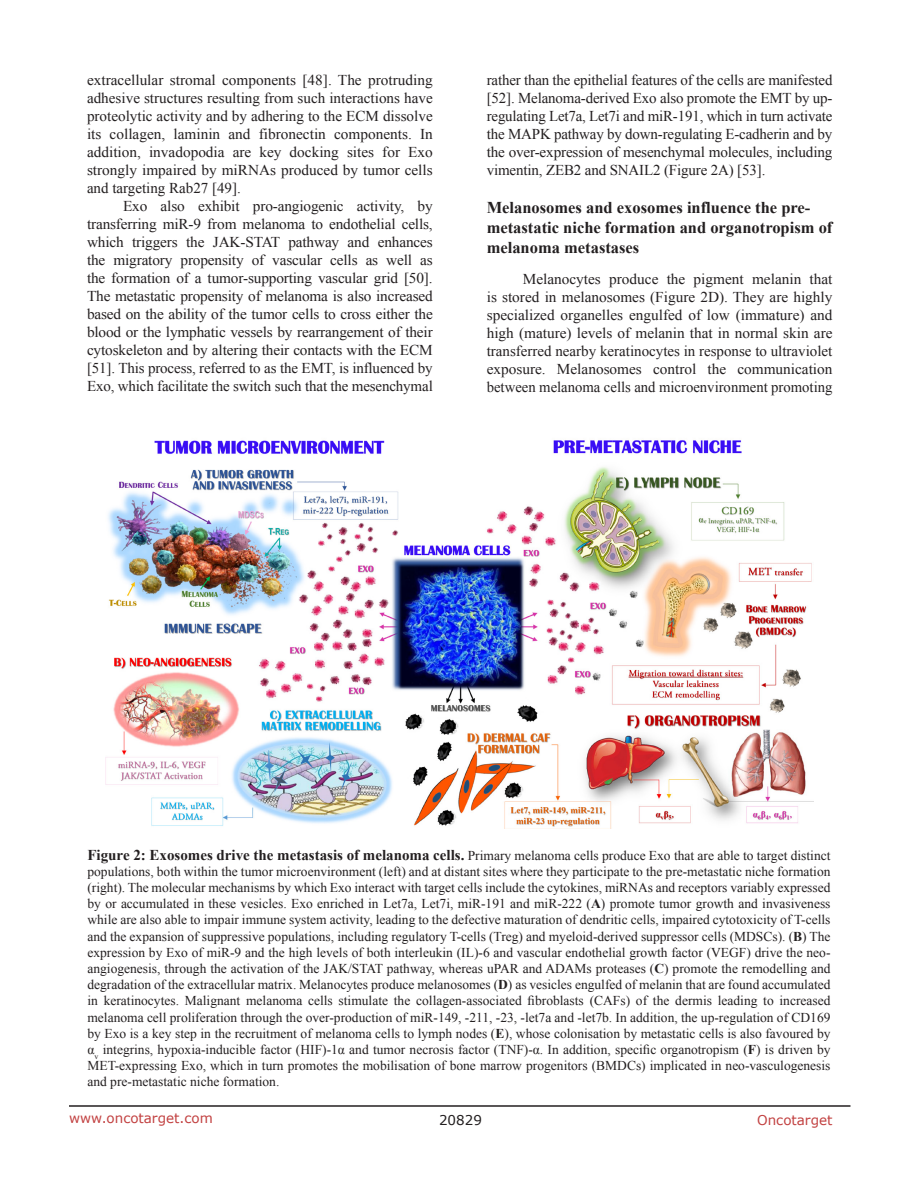
<style>
.page{position:relative;width:918px;height:1188px;background:#fff}
.page>*{position:absolute;margin:0;border:0;box-sizing:border-box;transform-origin:0 0}
.sub_heading_1{font:700 16.5px/19.8px "Times New Roman";color:#231f20}
.BodyText{font:15px/18px "Times New Roman";letter-spacing:-.01em;color:#231f20;text-align:justify}
.Figuretrx{font:13.5px/16.2px "Times New Roman";color:#231f20;text-align:justify}
.t1{font:13.5px "Verdana";color:#c24141}
.t2{font:13.5px "Verdana";color:#231f20}
.s1{font-weight:700;font-size:15px}
.s2{font-weight:700}
</style>
<div class="page">
<hr style="left:69px;top:1105px;width:781px;height:2px;background:#231f20">
<img style="left:106px;top:440px;width:708px;height:388px">
<p class="BodyText" style="left:87px;top:71px;width:347px">extracellular stromal components [48]. The protruding adhesive structures resulting from such interactions have proteolytic activity and by adhering to the ECM dissolve its collagen, laminin and fibronectin components. In addition, invadopodia are key docking sites for Exo strongly impaired by miRNAs produced by tumor cells and targeting Rab27 [49].</p>
<p class="BodyText" style="left:87px;top:197px;width:347px;text-indent:36px">Exo also exhibit pro-angiogenic activity, by transferring miR-9 from melanoma to endothelial cells, which triggers the JAK-STAT pathway and enhances the migratory propensity of vascular cells as well as the formation of a tumor-supporting vascular grid [50].<br>The metastatic propensity of melanoma is also increased based on the ability of the tumor cells to cross either the blood or the lymphatic vessels by rearrangement of their cytoskeleton and by altering their contacts with the ECM [51]. This process, referred to as the EMT, is influenced by Exo, which facilitate the switch such that the mesenchymal</p>
<p class="BodyText" style="left:487px;top:71px;width:347px">rather than the epithelial features of the cells are manifested [52]. Melanoma-derived Exo also promote the EMT by up&shy;regulating Let7a, Let7i and miR-191, which in turn activate the MAPK pathway by down-regulating E-cadherin and by the over-expression of mesenchymal molecules, including vimentin, ZEB2 and SNAIL2 (Figure 2A) [53].</p>
<p class="sub_heading_1" style="left:487px;top:197px;width:347px">Melanosomes and exosomes influence the pre&shy;metastatic niche formation and organotropism of melanoma metastases</p>
<p class="BodyText" style="left:487px;top:270px;width:347px;text-indent:36px">Melanocytes produce the pigment melanin that is stored in melanosomes (Figure 2D). They are highly specialized organelles engulfed of low (immature) and high (mature) levels of melanin that in normal skin are transferred nearby keratinocytes in response to ultraviolet exposure. Melanosomes control the communication between melanoma cells and microenvironment promoting</p>
<p class="Figuretrx" style="left:87px;top:847px;width:745px"><span class="s1">Figure 2: Exosomes drive the metastasis of melanoma cells.</span> Primary melanoma cells produce Exo that are able to target distinct populations, both within the tumor microenvironment (left) and at distant sites where they participate to the pre-metastatic niche formation (right). The molecular mechanisms by which Exo interact with target cells include the cytokines, miRNAs and receptors variably expressed by or accumulated in these vesicles. Exo enriched in Let7a, Let7i, miR-191 and miR-222 (<span class="s2">A</span>) promote tumor growth and invasiveness while are also able to impair immune system activity, leading to the defective maturation of dendritic cells, impaired cytotoxicity of T-cells and the expansion of suppressive populations, including regulatory T-cells (Treg) and myeloid-derived suppressor cells (MDSCs). (<span class="s2">B</span>) The expression by Exo of miR-9 and the high levels of both interleukin (IL)-6 and vascular endothelial growth factor (VEGF) drive the neo&shy;angiogenesis, through the activation of the JAK/STAT pathway, whereas uPAR and ADAMs proteases (<span class="s2">C</span>) promote the remodelling and degradation of the extracellular matrix. Melanocytes produce melanosomes (<span class="s2">D</span>) as vesicles engulfed of melanin that are found accumulated in keratinocytes. Malignant melanoma cells stimulate the collagen-associated fibroblasts (CAFs) of the dermis leading to increased melanoma cell proliferation through the over-production of miR-149, -211, -23, -let7a and -let7b. In addition, the up-regulation of CD169 by Exo is a key step in the recruitment of melanoma cells to lymph nodes (<span class="s2">E</span>), whose colonisation by metastatic cells is also favoured by α<sub>v</sub> integrins, hypoxia-inducible factor (HIF)-1α and tumor necrosis factor (TNF)-α. In addition, specific organotropism (<span class="s2">F</span>) is driven by MET-expressing Exo, which in turn promotes the mobilisation of bone marrow progenitors (BMDCs) implicated in neo-vasculogenesis and pre-metastatic niche formation.</p>
<p class="t1" style="left:69px;top:1109px;width:145px">www.oncotarget.com</p>
<p class="t2" style="left:439px;top:1111px;width:44px">20829</p>
<p class="t1" style="left:757px;top:1111px;width:77px">Oncotarget</p>
</div>
